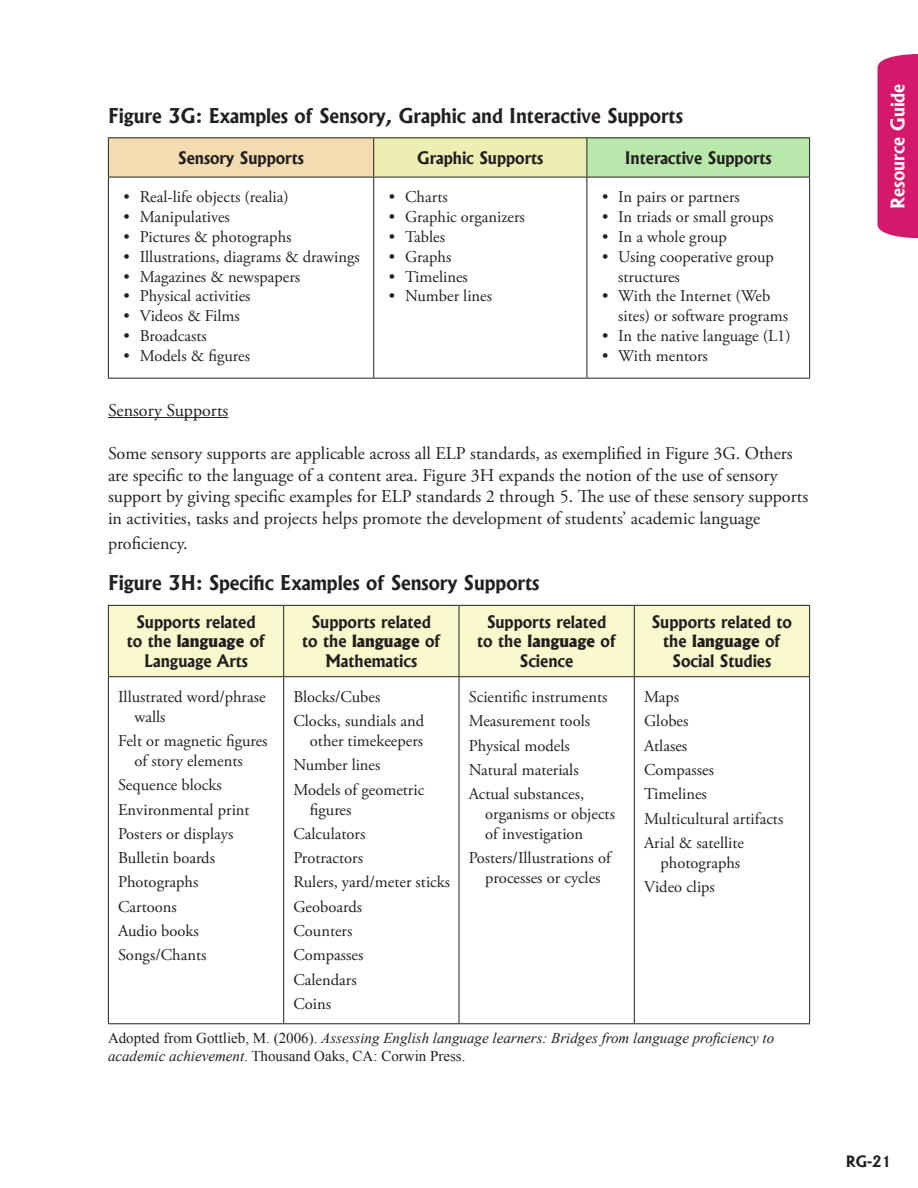
<style>
.page{position:relative;width:918px;height:1188px;background:#fff}
.page>*{position:absolute;margin:0;border:0;box-sizing:border-box;transform-origin:0 0}
.figures{font:700 19.5px "Albertus";color:#231f20}
.t1{font:18px/21.6px "Adobe Garamond Pro";color:#231f20}
.t2{font:700 18px "Albertus";color:#fff}
.resource_table_data{font:16.5px/19.8px "Adobe Garamond Pro";color:#231f20}
.column_headings{font:700 16.5px/19.8px "Albertus";color:#231f20;text-align:center}
.Footnote_Text{font:italic 15px/18px "Times New Roman";color:#231f20}
.t3{font:700 15px "Albertus";color:#231f20}
.s1{font-weight:800}
.s2{font-style:normal}
</style>
<div class="page">
<div style="left:877px;top:54px;width:41px;height:184px;background:#d4186b"></div>
<hr style="left:108px;top:417px;width:120px;height:1px;background:#231f20">
<div style="left:108px;top:138px;width:266px;height:39px;background:#f3dcb2"></div>
<div style="left:374px;top:138px;width:213px;height:39px;background:#ecefb1"></div>
<div style="left:587px;top:138px;width:223px;height:39px;background:#b8e9aa"></div>
<hr style="left:108px;top:137px;width:266px;height:1px;background:#231f20">
<hr style="left:108px;top:138px;width:1px;height:39px;background:#231f20">
<hr style="left:374px;top:137px;width:213px;height:1px;background:#231f20">
<hr style="left:373px;top:138px;width:1px;height:39px;background:#231f20">
<hr style="left:587px;top:137px;width:223px;height:1px;background:#231f20">
<hr style="left:587px;top:138px;width:1px;height:39px;background:#231f20">
<hr style="left:809px;top:138px;width:1px;height:39px;background:#231f20">
<hr style="left:108px;top:177px;width:266px;height:1px;background:#231f20">
<hr style="left:108px;top:177px;width:1px;height:201px;background:#231f20">
<hr style="left:374px;top:177px;width:213px;height:1px;background:#231f20">
<hr style="left:373px;top:177px;width:1px;height:201px;background:#231f20">
<hr style="left:587px;top:177px;width:223px;height:1px;background:#231f20">
<hr style="left:587px;top:177px;width:1px;height:201px;background:#231f20">
<hr style="left:809px;top:177px;width:1px;height:201px;background:#231f20">
<hr style="left:108px;top:378px;width:266px;height:1px;background:#231f20">
<hr style="left:374px;top:378px;width:213px;height:1px;background:#231f20">
<hr style="left:587px;top:378px;width:223px;height:1px;background:#231f20">
<div style="left:109px;top:606px;width:700px;height:70px;background:#faf9ce"></div>
<hr style="left:108px;top:605px;width:176px;height:1px;background:#231f20">
<hr style="left:108px;top:606px;width:1px;height:70px;background:#231f20">
<hr style="left:284px;top:605px;width:175px;height:1px;background:#231f20">
<hr style="left:283px;top:606px;width:1px;height:70px;background:#231f20">
<hr style="left:459px;top:605px;width:175px;height:1px;background:#231f20">
<hr style="left:459px;top:606px;width:1px;height:70px;background:#231f20">
<hr style="left:634px;top:605px;width:176px;height:1px;background:#231f20">
<hr style="left:634px;top:606px;width:1px;height:70px;background:#231f20">
<hr style="left:809px;top:606px;width:1px;height:70px;background:#231f20">
<hr style="left:108px;top:676px;width:176px;height:1px;background:#231f20">
<hr style="left:108px;top:677px;width:1px;height:346px;background:#231f20">
<hr style="left:284px;top:676px;width:175px;height:1px;background:#231f20">
<hr style="left:283px;top:677px;width:1px;height:346px;background:#231f20">
<hr style="left:459px;top:676px;width:175px;height:1px;background:#231f20">
<hr style="left:459px;top:677px;width:1px;height:346px;background:#231f20">
<hr style="left:634px;top:676px;width:176px;height:1px;background:#231f20">
<hr style="left:634px;top:677px;width:1px;height:346px;background:#231f20">
<hr style="left:809px;top:677px;width:1px;height:346px;background:#231f20">
<hr style="left:108px;top:1023px;width:176px;height:1px;background:#231f20">
<hr style="left:284px;top:1023px;width:175px;height:1px;background:#231f20">
<hr style="left:459px;top:1023px;width:175px;height:1px;background:#231f20">
<hr style="left:634px;top:1023px;width:176px;height:1px;background:#231f20">
<p class="figures" style="left:108px;top:104px;width:576px">Figure 3G: Examples of Sensory, Graphic and Interactive Supports</p>
<p class="column_headings" style="left:178px;top:148px;width:127px">Sensory Supports</p>
<p class="column_headings" style="left:417px;top:148px;width:127px">Graphic Supports</p>
<p class="column_headings" style="left:625px;top:148px;width:148px">Interactive Supports</p>
<p class="resource_table_data" style="left:124px;top:188px;width:167px">• Real-life objects (realia)</p>
<p class="resource_table_data" style="left:124px;top:208px;width:108px">• Manipulatives</p>
<p class="resource_table_data" style="left:124px;top:227px;width:169px">• Pictures &amp; photographs</p>
<p class="resource_table_data" style="left:124px;top:247px;width:238px">• Illustrations, diagrams &amp; drawings</p>
<p class="resource_table_data" style="left:124px;top:267px;width:178px">• Magazines &amp; newspapers</p>
<p class="resource_table_data" style="left:124px;top:287px;width:129px">• Physical activities</p>
<p class="resource_table_data" style="left:124px;top:307px;width:118px">• Videos &amp; Films</p>
<p class="resource_table_data" style="left:124px;top:326px;width:85px">• Broadcasts</p>
<p class="resource_table_data" style="left:124px;top:346px;width:128px">• Models &amp; figures</p>
<p class="resource_table_data" style="left:389px;top:188px;width:60px">• Charts</p>
<p class="resource_table_data" style="left:389px;top:208px;width:137px">• Graphic organizers</p>
<p class="resource_table_data" style="left:389px;top:227px;width:58px">• Tables</p>
<p class="resource_table_data" style="left:389px;top:247px;width:64px">• Graphs</p>
<p class="resource_table_data" style="left:389px;top:267px;width:81px">• Timelines</p>
<p class="resource_table_data" style="left:389px;top:287px;width:105px">• Number lines</p>
<p class="resource_table_data" style="left:602px;top:188px;width:139px">• In pairs or partners</p>
<p class="resource_table_data" style="left:602px;top:208px;width:173px">• In triads or small groups</p>
<p class="resource_table_data" style="left:602px;top:227px;width:126px">• In a whole group</p>
<p class="resource_table_data" style="left:618px;top:247px;width:157px;text-indent:-16px">• Using cooperative group structures</p>
<p class="resource_table_data" style="left:618px;top:287px;width:171px;text-indent:-16px">• With the Internet (Web sites) or software programs</p>
<p class="resource_table_data" style="left:602px;top:326px;width:190px">• In the native language (L1)</p>
<p class="resource_table_data" style="left:602px;top:346px;width:107px">• With mentors</p>
<p class="t1" style="left:108px;top:400px;width:122px">Sensory Supports</p>
<p class="t1" style="left:108px;top:443px;width:702px">Some sensory supports are applicable across all ELP standards, as exemplified in Figure 3G. Others are specific to the language of a content area. Figure 3H expands the notion of the use of sensory support by giving specific examples for ELP standards 2 through 5. The use of these sensory supports in activities, tasks and projects helps promote the development of students’ academic language</p>
<p class="t1" style="left:108px;top:533px;width:81px">proficiency.</p>
<p class="figures" style="left:108px;top:571px;width:433px">Figure 3H: Specific Examples of Sensory Supports</p>
<p class="column_headings" style="left:127px;top:612px;width:140px">Supports related to the <span class="s1">language</span> of<br>Language Arts</p>
<p class="column_headings" style="left:302px;top:612px;width:140px">Supports related to the <span class="s1">language</span> of<br>Mathematics</p>
<p class="column_headings" style="left:477px;top:612px;width:141px">Supports related<br>to the <span class="s1">language</span> of<br>Science</p>
<p class="column_headings" style="left:652px;top:612px;width:142px">Supports related to the <span class="s1">language</span> of<br>Social Studies</p>
<p class="resource_table_data" style="left:135px;top:687px;width:133px;text-indent:-16px">Illustrated word/phrase walls</p>
<p class="resource_table_data" style="left:118px;top:732px;width:151px;text-align:center">Felt or magnetic figures of story elements</p>
<p class="resource_table_data" style="left:118px;top:776px;width:105px">Sequence blocks</p>
<p class="resource_table_data" style="left:118px;top:800px;width:133px">Environmental print</p>
<p class="resource_table_data" style="left:118px;top:824px;width:117px">Posters or displays</p>
<p class="resource_table_data" style="left:118px;top:849px;width:98px">Bulletin boards</p>
<p class="resource_table_data" style="left:118px;top:873px;width:82px">Photographs</p>
<p class="resource_table_data" style="left:118px;top:897px;width:60px">Cartoons</p>
<p class="resource_table_data" style="left:118px;top:922px;width:82px">Audio books</p>
<p class="resource_table_data" style="left:118px;top:946px;width:90px">Songs/Chants</p>
<p class="resource_table_data" style="left:293px;top:688px;width:88px">Blocks/Cubes</p>
<p class="resource_table_data" style="left:293px;top:712px;width:132px;text-align:right">Clocks, sundials and other timekeepers</p>
<p class="resource_table_data" style="left:293px;top:756px;width:89px">Number lines</p>
<p class="resource_table_data" style="left:310px;top:780px;width:116px;text-indent:-16px">Models of geometric figures</p>
<p class="resource_table_data" style="left:293px;top:824px;width:73px">Calculators</p>
<p class="resource_table_data" style="left:293px;top:849px;width:71px">Protractors</p>
<p class="resource_table_data" style="left:293px;top:873px;width:158px">Rulers, yard/meter sticks</p>
<p class="resource_table_data" style="left:293px;top:897px;width:70px">Geoboards</p>
<p class="resource_table_data" style="left:293px;top:922px;width:61px">Counters</p>
<p class="resource_table_data" style="left:293px;top:946px;width:72px">Compasses</p>
<p class="resource_table_data" style="left:293px;top:970px;width:65px">Calendars</p>
<p class="resource_table_data" style="left:293px;top:994px;width:39px">Coins</p>
<p class="resource_table_data" style="left:469px;top:688px;width:140px">Scientific instruments</p>
<p class="resource_table_data" style="left:469px;top:712px;width:123px">Measurement tools</p>
<p class="resource_table_data" style="left:469px;top:736px;width:103px">Physical models</p>
<p class="resource_table_data" style="left:469px;top:760px;width:111px">Natural materials</p>
<p class="resource_table_data" style="left:485px;top:785px;width:131px;text-indent:-16px">Actual substances, organisms or objects of investigation</p>
<p class="resource_table_data" style="left:469px;top:849px;width:144px;text-align:center">Posters/Illustrations of processes or cycles</p>
<p class="resource_table_data" style="left:644px;top:688px;width:37px">Maps</p>
<p class="resource_table_data" style="left:644px;top:712px;width:46px">Globes</p>
<p class="resource_table_data" style="left:644px;top:736px;width:45px">Atlases</p>
<p class="resource_table_data" style="left:644px;top:760px;width:72px">Compasses</p>
<p class="resource_table_data" style="left:644px;top:785px;width:64px">Timelines</p>
<p class="resource_table_data" style="left:644px;top:809px;width:141px">Multicultural artifacts</p>
<p class="resource_table_data" style="left:644px;top:833px;width:102px;text-align:right">Arial &amp; satellite photographs</p>
<p class="resource_table_data" style="left:644px;top:878px;width:72px">Video clips</p>
<p class="Footnote_Text" style="left:108px;top:1029px;width:668px"><span class="s2">Adopted from Gottlieb, M. (2006).</span> Assessing English language learners: Bridges from language proficiency to academic achievement<span class="s2">. Thousand Oaks, CA: Corwin Press.</span></p>
<p class="t2" style="left:887px;top:209px;width:127px;rotate:-90deg">Resource Guide</p>
<p class="t3" style="left:846px;top:1152px;width:47px">RG-21</p>
</div>
